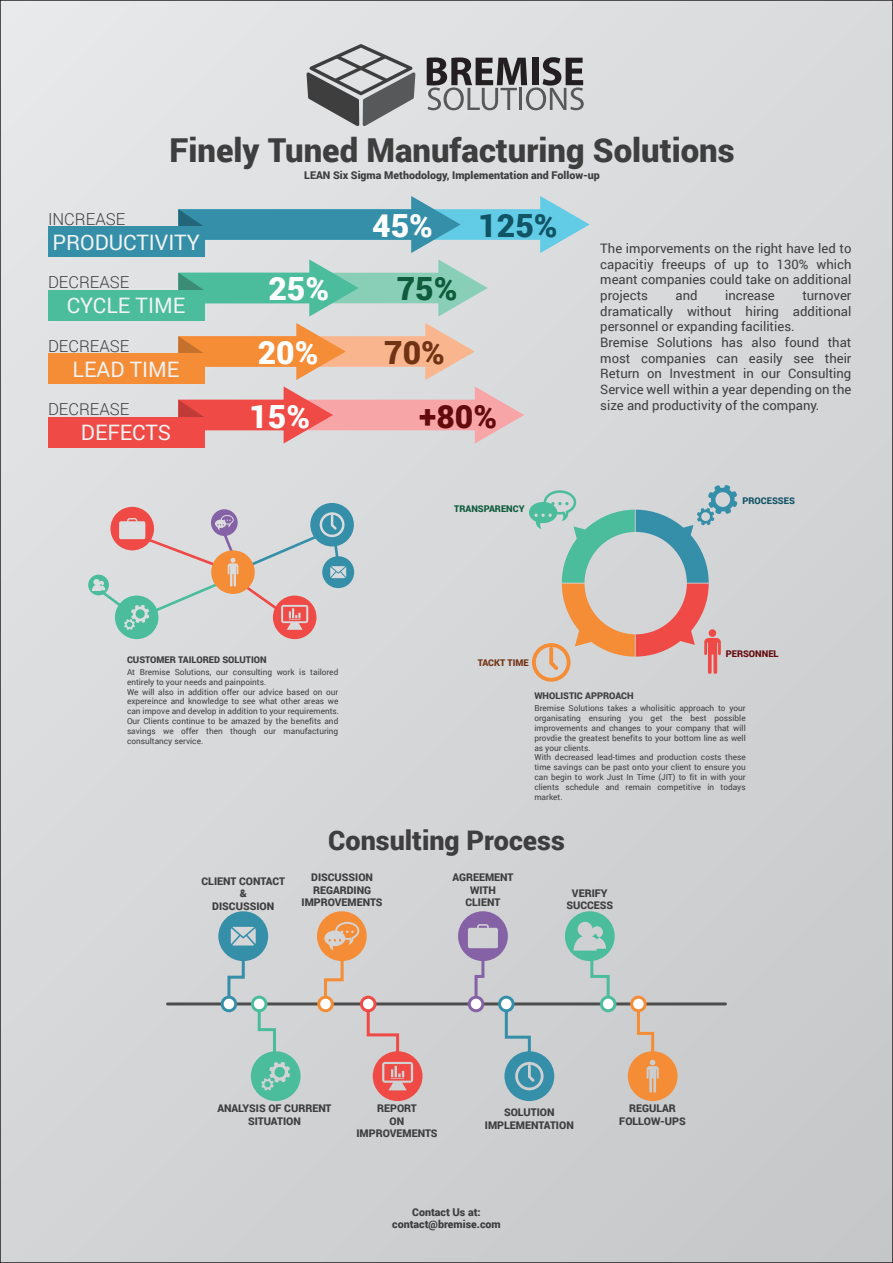
<style>
.page{position:relative;width:893px;height:1263px;background:#fff}
.page>*{position:absolute;margin:0;border:0;box-sizing:border-box;transform-origin:0 0}
.t1{font:900 33px "Roboto";color:#3e3e3f}
.t2{font:900 31.95px/64.2px "Roboto";color:#fff;text-align:center}
.t3{font:900 31.95px "Roboto";color:#115466}
.t4{font:900 31.95px "Roboto";color:#630a0c}
.t5{font:900 31.95px "Roboto";color:#0e5b3d}
.t6{font:900 31.95px "Roboto";color:#703414}
.t7{font:900 27px "Roboto";color:#3e3e3f}
.t8{font:21.3px "Roboto";color:#f1f3f3}
.t9{font:300 16.5px "Roboto";color:#3e3e3f}
.t10{font:13.05px/15.8px "Roboto";color:#3e3e3f;text-align:justify}
.t11{font:900 10.65px/12.9px "Roboto";color:#3e3e3f;text-align:center}
.t12{font:900 10.5px/12.6px "Roboto";color:#3e3e3f;text-align:center}
.t13{font:900 9.3px "Roboto";color:#3e3e3f}
.t14{font:900 9.3px "Roboto";color:#0e5b3d}
.t15{font:900 9.3px "Roboto";color:#630a0c}
.t16{font:900 9.3px "Roboto";color:#115466}
.t17{font:900 9.3px "Roboto";color:#703414}
.t18{font:8.25px/9.9px "Roboto";color:#3e3e3f}
</style>
<div class="page">
<div style="left:0;top:0;width:893px;height:1263px;background:linear-gradient(to right,#dddee0,#cfd0d2)"></div>
<svg style="left:306px;top:44px;width:109px;height:82px;background:#9e9ea0"></svg>
<svg style="left:427px;top:57px;width:157px;height:53px;background:#939294"></svg>
<div style="left:48px;top:226px;width:156px;height:31px;background:#358fa9"></div>
<div style="left:48px;top:290px;width:156px;height:31px;background:#4bbd9d"></div>
<div style="left:48px;top:353px;width:156px;height:31px;background:#f58c36"></div>
<svg style="left:178px;top:196px;width:412px;height:252px;background:#c1c3be"></svg>
<div style="left:48px;top:417px;width:156px;height:31px;background:#ef4a45"></div>
<svg style="left:88px;top:503px;width:266px;height:136px;background:#cbc7c6"></svg>
<svg style="left:529px;top:485px;width:208px;height:197px;background:#c3c0bb"></svg>
<hr style="left:168px;top:1002px;width:557px;height:3px;background:#4d4d4d">
<svg style="left:218px;top:911px;width:83px;height:190px;background:#afc8c9"></svg>
<svg style="left:317px;top:911px;width:105px;height:190px;background:#d6bdb7"></svg>
<svg style="left:458px;top:911px;width:96px;height:190px;background:#b6bec8"></svg>
<svg style="left:565px;top:911px;width:51px;height:101px;background:#a4c8bf"></svg>
<svg style="left:628px;top:996px;width:50px;height:105px;background:#dab293"></svg>
<h1 class="t1" style="left:169px;top:127px;width:567px">Finely Tuned Manufacturing Solutions</h1>
<p class="t11" style="left:304px;top:168px;width:297px">LEAN Six Sigma Methodology, Implementation and Follow-up</p>
<h3 class="t9" style="left:48px;top:207px;width:79px">INCREASE</h3>
<h3 class="t8" style="left:52px;top:227px;width:149px">PRODUCTIVITY</h3>
<h3 class="t9" style="left:48px;top:271px;width:83px">DECREASE</h3>
<h3 class="t8" style="left:67px;top:290px;width:120px">CYCLE TIME</h3>
<h3 class="t9" style="left:48px;top:334px;width:83px">DECREASE</h3>
<h3 class="t8" style="left:73px;top:354px;width:108px">LEAD TIME</h3>
<h3 class="t9" style="left:48px;top:398px;width:83px">DECREASE</h3>
<h3 class="t8" style="left:81px;top:417px;width:92px">DEFECTS</h3>
<h2 class="t2" style="left:258px;top:255px;width:73px">25%<br>20%</h2>
<h2 class="t2" style="left:372px;top:193px;width:62px">45%</h2>
<h2 class="t3" style="left:478px;top:203px;width:81px">125%</h2>
<h2 class="t5" style="left:397px;top:266px;width:62px">75%</h2>
<h2 class="t6" style="left:384px;top:330px;width:62px">70%</h2>
<h2 class="t2" style="left:249px;top:383px;width:62px">15%</h2>
<h2 class="t4" style="left:419px;top:394px;width:79px">+80%</h2>
<p class="t14" style="left:454px;top:502px;width:72px">TRANSPARENCY</p>
<h3 class="t10" style="left:600px;top:240px;width:253px">The imporvements on the right have led to capacitiy freeups of up to 130% which meant companies could take on additional projects</h3>
<h3 class="t10" style="left:675px;top:287px;width:24px">and</h3>
<h3 class="t10" style="left:725px;top:287px;width:51px">increase</h3>
<p class="t10" style="left:600px;top:287px;width:253px;text-align:left;text-indent:202px">turnover dramatically without hiring additional personnel or expanding facilities.<br>Bremise Solutions has also found that most companies can easily see their Return on Investment in our Consulting Service well within a year depending on the size and productivity of the company.</p>
<p class="t16" style="left:742px;top:494px;width:54px">PROCESSES</p>
<p class="t13" style="left:127px;top:653px;width:141px">CUSTOMER TAILORED SOLUTION</p>
<p class="t17" style="left:478px;top:656px;width:53px">TACKT TIME</p>
<p class="t15" style="left:726px;top:647px;width:54px">PERSONNEL</p>
<p class="t18" style="left:127px;top:667px;width:214px">At Bremise Solutions, our consulting work is tailored entirely to your needs and painpoints.<br>We will also in addition offer our advice based on our expereince and knowledge to see what other areas we can impove and develop in addition to your requirements.<br>Our Clients continue to be amazed by the benefits and savings we offer then though our manufacturing consultancy service.</p>
<p class="t13" style="left:534px;top:689px;width:101px">WHOLISTIC APPROACH</p>
<p class="t18" style="left:534px;top:703px;width:213px">Bremise Solutions takes a wholisitic approach to your organisating ensuring you get the best possible improvements and changes to your company that will provdie the greatest benefits to your bottom line as well as your clients.<br>With decreased lead-times and production costs these time savings can be past onto your client to ensure you can begin to work Just In Time (JIT) to fit in with your clients schedule and remain competitive in todays market.</p>
<p class="t12" style="left:202px;top:874px;width:85px">CLIENT CONTACT &amp;<br>DISCUSSION</p>
<h3 class="t7" style="left:328px;top:822px;width:238px">Consulting Process</h3>
<p class="t12" style="left:302px;top:870px;width:83px">DISCUSSION<br>REGARDING<br>IMPROVEMENTS</p>
<p class="t12" style="left:452px;top:870px;width:63px">AGREEMENT<br>WITH<br>CLIENT</p>
<p class="t12" style="left:566px;top:886px;width:48px">VERIFY<br>SUCCESS</p>
<p class="t12" style="left:217px;top:1101px;width:116px">ANALYSIS OF CURRENT<br>SITUATION</p>
<p class="t12" style="left:356px;top:1101px;width:83px">REPORT<br>ON<br>IMPROVEMENTS</p>
<p class="t12" style="left:485px;top:1105px;width:90px">SOLUTION<br>IMPLEMENTATION</p>
<p class="t11" style="left:392px;top:1205px;width:110px">Contact Us at: contact@bremise.com</p>
<p class="t12" style="left:619px;top:1101px;width:68px">REGULAR<br>FOLLOW-UPS</p>
</div>
